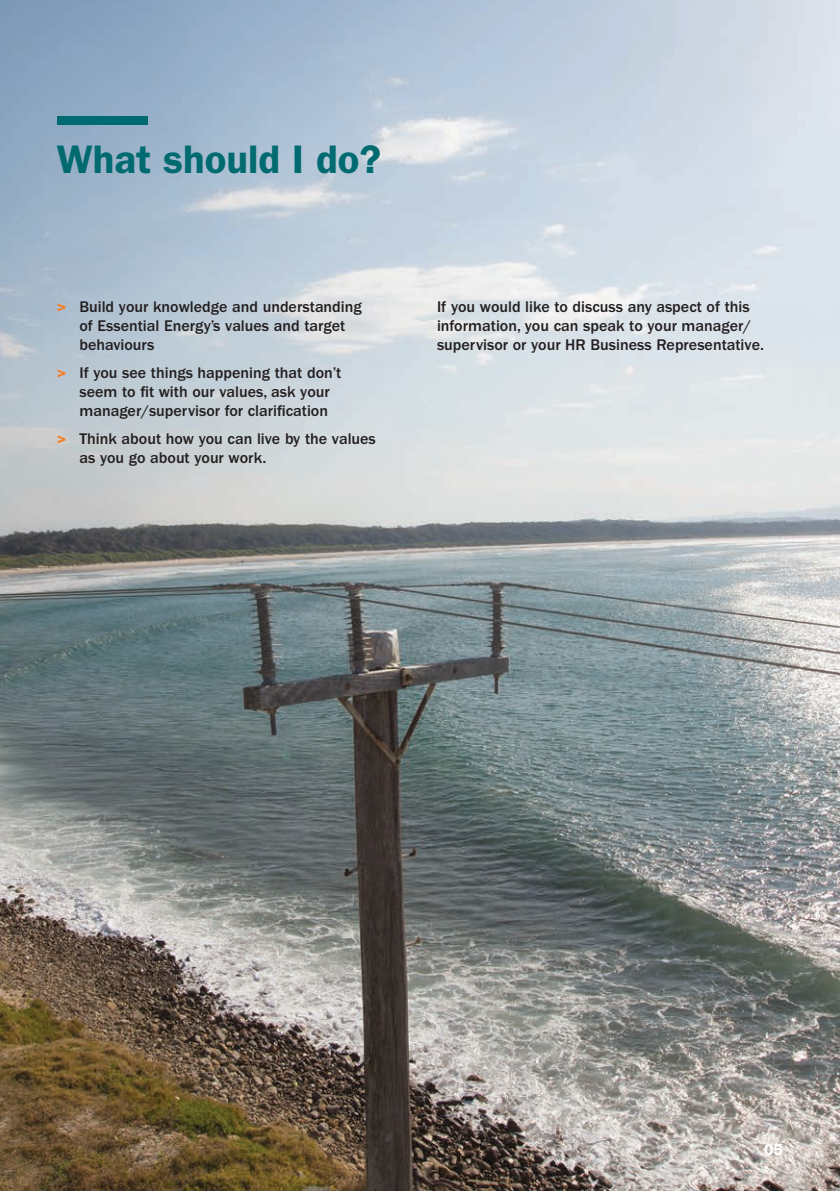
<style>
.page{position:relative;width:840px;height:1191px;background:#fff}
.page>*{position:absolute;margin:0;border:0;box-sizing:border-box;transform-origin:0 0}
.Heading{font:600 40px "ITC Franklin Gothic Std";color:#006a71}
.Body{font:500 16px/19.2px "ITC Franklin Gothic Std";color:#231f20}
.Body-2{font:600 16px "ITC Franklin Gothic Std";color:#fff}
.s1{font-weight:600;color:#f48026}
</style>
<div class="page">
<img style="left:0;top:0;width:839px;height:1191px">
<svg style="left:0;top:0;width:30px;height:619px;background:#9baab8"></svg>
<svg style="left:0;top:809px;width:49px;height:26px"></svg>
<div style="left:57px;top:117px;width:90px;height:8px;background:#006a71"></div>
<p class="Heading" style="left:57px;top:135px;width:325px">What should I do?</p>
<p class="Body" style="left:79px;top:297px;width:284px;text-indent:-23px"><span class="s1">&gt;</span> Build your knowledge and understanding of Essential Energy’s values and target behaviours</p>
<p class="Body" style="left:79px;top:363px;width:263px;text-indent:-23px"><span class="s1">&gt;</span> If you see things happening that don’t seem to fit with our values, ask your manager/supervisor for clarification</p>
<p class="Body" style="left:79px;top:429px;width:298px;text-indent:-23px"><span class="s1">&gt;</span> Think about how you can live by the values as you go about your work.</p>
<p class="Body" style="left:437px;top:297px;width:328px">If you would like to discuss any aspect of this information, you can speak to your manager/ supervisor or your HR Business Representative.</p>
<p class="Body-2" style="left:763px;top:1140px;width:21px">05</p>
</div>
